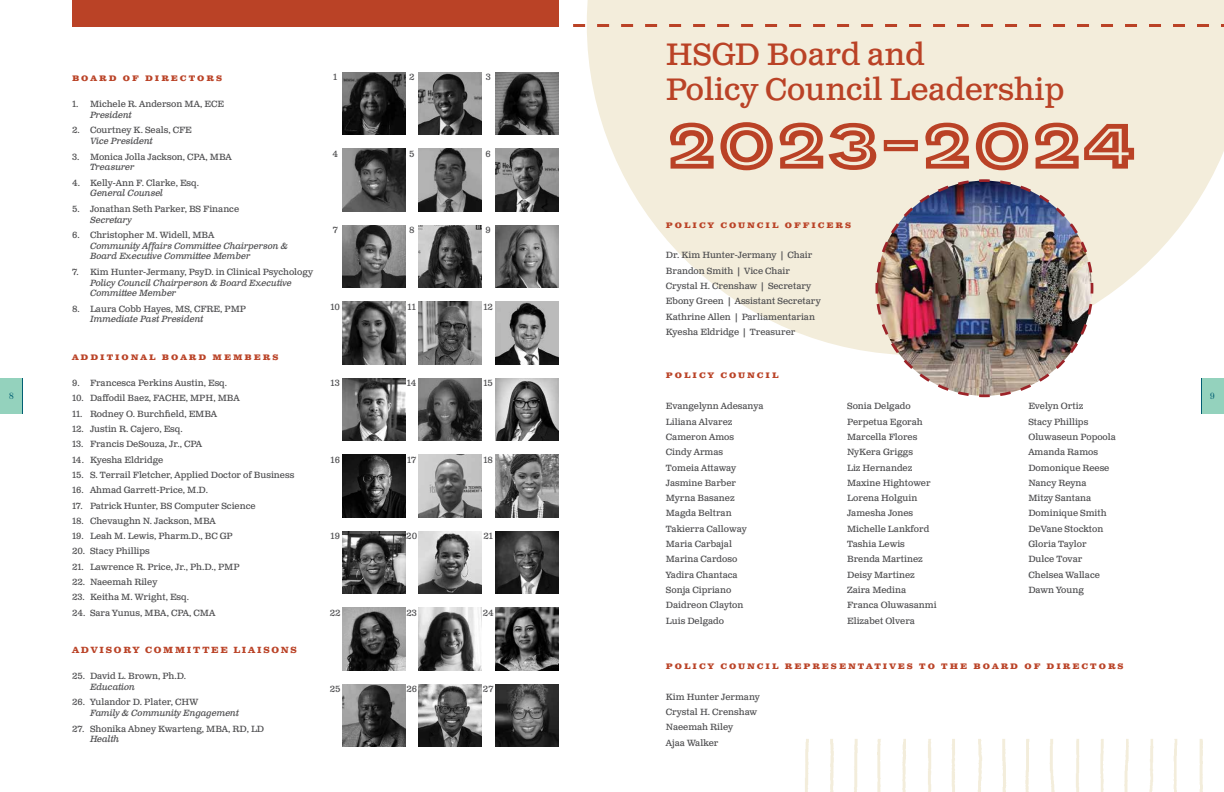
<style>
.page{position:relative;width:1224px;height:792px;background:#fff}
.page>*{position:absolute;margin:0;border:0;box-sizing:border-box;transform-origin:0 0}
.t1{font:68px "CA Negroni Inline";color:#ba4226}
.t2{font:31px/35px "Clarendon Text Pro";color:#ba4226}
.t3{font:700 10px "Clarendon Text Pro";letter-spacing:.2em;color:#ba4226}
.t4{font:9px/15.3px "Clarendon Text Pro";color:#4d4d4f}
.t5{font:italic 9px/10.8px "Clarendon Text Pro";letter-spacing:-.02em;color:#4d4d4f}
.t6{font:700 9px "Clarendon Text Pro";letter-spacing:.2em;color:#ba4226}
.t7{font:9px "Century 725 BT";color:#015f73}
</style>
<div class="page">
<svg style="left:587px;top:0;width:637px;height:352px;fill:#f3eddb"></svg>
<svg style="left:573px;top:24px;width:651px;height:3px;background:#d69780"></svg>
<img style="left:342px;top:72px;width:63px;height:63px">
<img style="left:419px;top:72px;width:63px;height:63px">
<img style="left:495px;top:72px;width:63px;height:63px">
<img style="left:342px;top:148px;width:63px;height:64px">
<img style="left:419px;top:148px;width:63px;height:64px">
<img style="left:495px;top:148px;width:63px;height:64px">
<img style="left:342px;top:225px;width:63px;height:63px">
<img style="left:419px;top:225px;width:63px;height:63px">
<img style="left:495px;top:225px;width:63px;height:63px">
<img style="left:342px;top:302px;width:63px;height:62px">
<img style="left:419px;top:302px;width:63px;height:62px">
<img style="left:495px;top:302px;width:63px;height:62px">
<img style="left:342px;top:378px;width:63px;height:63px">
<img style="left:419px;top:378px;width:63px;height:63px">
<img style="left:495px;top:378px;width:63px;height:63px">
<img style="left:342px;top:454px;width:63px;height:64px">
<img style="left:419px;top:454px;width:63px;height:64px">
<img style="left:495px;top:454px;width:63px;height:64px">
<img style="left:342px;top:531px;width:63px;height:63px">
<img style="left:419px;top:531px;width:63px;height:63px">
<img style="left:495px;top:531px;width:63px;height:63px">
<img style="left:342px;top:608px;width:63px;height:62px">
<img style="left:419px;top:608px;width:63px;height:62px">
<img style="left:495px;top:608px;width:63px;height:62px">
<img style="left:342px;top:684px;width:63px;height:63px">
<img style="left:419px;top:684px;width:63px;height:63px">
<img style="left:495px;top:684px;width:63px;height:63px">
<div style="left:72px;top:0;width:487px;height:27px;background:#ba4226"></div>
<img style="left:874px;top:178px;width:221px;height:220px">
<img style="left:805px;top:739px;width:398px;height:53px">
<div style="left:0;top:378px;width:22px;height:36px;background:#94d2bd"></div>
<hr style="left:22px;top:378px;width:1px;height:36px;background:#015f73">
<div style="left:1202px;top:378px;width:22px;height:36px;background:#94d2bd"></div>
<hr style="left:1201px;top:378px;width:1px;height:36px;background:#015f73">
<h2 class="t2" style="left:666px;top:38px;width:400px">HSGD Board and<br>Policy Council Leadership</h2>
<h1 class="t1" style="left:666px;top:97px;width:474px">2023–2024</h1>
<p class="t4" style="left:333px;top:70px;width:6px">1</p>
<p class="t4" style="left:409px;top:70px;width:7px">2</p>
<p class="t4" style="left:486px;top:70px;width:7px">3</p>
<p class="t3" style="left:72px;top:72px;width:152px">board of directors</p>
<p class="t4" style="left:72px;top:97px;width:154px">1. Michele R. Anderson MA, ECE</p>
<p class="t5" style="left:90px;top:110px;width:43px">President</p>
<p class="t4" style="left:72px;top:123px;width:121px">2. Courtney K. Seals, CFE</p>
<p class="t5" style="left:90px;top:136px;width:64px">Vice President</p>
<p class="t4" style="left:72px;top:149px;width:161px">3. Monica Jolla Jackson, CPA, MBA</p>
<p class="t5" style="left:90px;top:162px;width:46px">Treasurer</p>
<p class="t4" style="left:72px;top:175px;width:128px">4. Kelly-Ann F. Clarke, Esq.</p>
<p class="t5" style="left:90px;top:188px;width:75px">General Counsel</p>
<p class="t4" style="left:72px;top:201px;width:169px">5. Jonathan Seth Parker, BS Finance</p>
<p class="t5" style="left:90px;top:214px;width:43px">Secretary</p>
<p class="t4" style="left:72px;top:227px;width:144px">6. Christopher M. Widell, MBA</p>
<p class="t5" style="left:90px;top:240px;width:200px">Community Affairs Committee Chairperson &amp;<br>Board Executive Committee Member</p>
<p class="t4" style="left:72px;top:264px;width:243px">7. Kim Hunter-Jermany, PsyD. in Clinical Psychology</p>
<p class="t5" style="left:90px;top:277px;width:203px">Policy Council Chairperson &amp; Board Executive<br>Committee Member</p>
<p class="t4" style="left:72px;top:301px;width:176px">8. Laura Cobb Hayes, MS, CFRE, PMP</p>
<p class="t5" style="left:90px;top:314px;width:115px">Immediate Past President</p>
<p class="t3" style="left:72px;top:350px;width:208px">additional board members</p>
<p class="t4" style="left:72px;top:376px;width:157px">9. Francesca Perkins Austin, Esq.</p>
<p class="t4" style="left:72px;top:391px;width:169px">10. Daffodil Baez, FACHE, MPH, MBA</p>
<p class="t4" style="left:72px;top:406px;width:147px">11. Rodney O. Burchfield, EMBA</p>
<p class="t4" style="left:72px;top:422px;width:112px">12. Justin R. Cajero, Esq.</p>
<p class="t4" style="left:72px;top:437px;width:132px">13. Francis DeSouza, Jr., CPA</p>
<p class="t4" style="left:72px;top:452px;width:93px">14. Kyesha Eldridge</p>
<p class="t4" style="left:72px;top:468px;width:224px">15. S. Terrail Fletcher, Applied Doctor of Business</p>
<p class="t4" style="left:72px;top:483px;width:138px">16. Ahmad Garrett-Price, M.D.</p>
<p class="t4" style="left:72px;top:498px;width:185px">17. Patrick Hunter, BS Computer Science</p>
<p class="t4" style="left:72px;top:513px;width:145px">18. Chevaughn N. Jackson, MBA</p>
<p class="t4" style="left:72px;top:529px;width:162px">19. Leah M. Lewis, Pharm.D., BC GP</p>
<p class="t4" style="left:72px;top:544px;width:79px">20. Stacy Phillips</p>
<p class="t4" style="left:72px;top:559px;width:169px">21. Lawrence R. Price, Jr., Ph.D., PMP</p>
<p class="t4" style="left:72px;top:575px;width:87px">22. Naeemah Riley</p>
<p class="t4" style="left:72px;top:590px;width:118px">23. Keitha M. Wright, Esq.</p>
<p class="t4" style="left:72px;top:605px;width:145px">24. Sara Yunus, MBA, CPA, CMA</p>
<p class="t6" style="left:72px;top:645px;width:226px">ADVISORY COMMITTEE LIAISONS</p>
<p class="t4" style="left:72px;top:669px;width:116px">25. David L. Brown, Ph.D.</p>
<p class="t5" style="left:90px;top:682px;width:47px">Education</p>
<p class="t4" style="left:72px;top:695px;width:128px">26. Yulandor D. Plater, CHW</p>
<p class="t5" style="left:90px;top:708px;width:151px">Family &amp; Community Engagement</p>
<p class="t4" style="left:72px;top:721px;width:194px">27. Shonika Abney Kwarteng, MBA, RD, LD</p>
<p class="t5" style="left:90px;top:734px;width:31px">Health</p>
<p class="t4" style="left:332px;top:146px;width:7px">4</p>
<p class="t4" style="left:409px;top:146px;width:7px">5</p>
<p class="t4" style="left:486px;top:146px;width:7px">6</p>
<p class="t3" style="left:666px;top:218px;width:187px">policy council officers</p>
<p class="t4" style="left:666px;top:248px;width:156px">Dr. Kim Hunter-Jermany | Chair<br>Brandon Smith | Vice Chair<br>Crystal H. Crenshaw | Secretary<br>Ebony Green | Assistant Secretary<br>Kathrine Allen | Parliamentarian<br>Kyesha Eldridge | Treasurer</p>
<p class="t3" style="left:666px;top:368px;width:114px">policy council</p>
<p class="t4" style="left:666px;top:399px;width:99px">Evangelynn Adesanya<br>Liliana Alvarez<br>Cameron Amos<br>Cindy Armas<br>Tomeia Attaway<br>Jasmine Barber<br>Myrna Basanez<br>Magda Beltran<br>Takierra Calloway<br>Maria Carbajal<br>Marina Cardoso<br>Yadira Chantaca<br>Sonja Cipriano<br>Daidreon Clayton<br>Luis Delgado</p>
<p class="t4" style="left:847px;top:399px;width:91px">Sonia Delgado<br>Perpetua Egorah<br>Marcella Flores<br>NyKera Griggs<br>Liz Hernandez<br>Maxine Hightower<br>Lorena Holguin<br>Jamesha Jones<br>Michelle Lankford<br>Tashia Lewis<br>Brenda Martinez<br>Deisy Martinez<br>Zaira Medina<br>Franca Oluwasanmi<br>Elizabet Olvera</p>
<p class="t4" style="left:1028px;top:399px;width:89px">Evelyn Ortiz<br>Stacy Phillips<br>Oluwaseun Popoola<br>Amanda Ramos<br>Domonique Reese<br>Nancy Reyna<br>Mitzy Santana<br>Dominique Smith<br>DeVane Stockton<br>Gloria Taylor<br>Dulce Tovar<br>Chelsea Wallace<br>Dawn Young</p>
<p class="t3" style="left:666px;top:659px;width:459px">policy council representatives to the board of directors</p>
<p class="t4" style="left:666px;top:689px;width:96px">Kim Hunter Jermany<br>Crystal H. Crenshaw<br>Naeemah Riley<br>Ajaa Walker</p>
<p class="t4" style="left:333px;top:223px;width:7px">7</p>
<p class="t4" style="left:409px;top:223px;width:7px">8</p>
<p class="t4" style="left:486px;top:223px;width:7px">9</p>
<p class="t4" style="left:330px;top:299px;width:11px">10</p>
<p class="t4" style="left:408px;top:299px;width:10px">11</p>
<p class="t4" style="left:483px;top:299px;width:11px">12</p>
<p class="t4" style="left:331px;top:376px;width:11px">13</p>
<p class="t4" style="left:407px;top:376px;width:11px">14</p>
<p class="t4" style="left:483px;top:376px;width:11px">15</p>
<p class="t7" style="left:9px;top:391px;width:6px">8</p>
<p class="t7" style="left:1210px;top:391px;width:6px">9</p>
<p class="t4" style="left:331px;top:452px;width:11px">16</p>
<p class="t4" style="left:407px;top:452px;width:11px">17</p>
<p class="t4" style="left:483px;top:452px;width:11px">18</p>
<p class="t4" style="left:331px;top:529px;width:11px">19</p>
<p class="t4" style="left:406px;top:529px;width:12px">20</p>
<p class="t4" style="left:483px;top:529px;width:11px">21</p>
<p class="t4" style="left:330px;top:605px;width:12px">22</p>
<p class="t4" style="left:406px;top:605px;width:12px">23</p>
<p class="t4" style="left:483px;top:605px;width:13px">24</p>
<p class="t4" style="left:330px;top:682px;width:12px">25</p>
<p class="t4" style="left:406px;top:682px;width:12px">26</p>
<p class="t4" style="left:483px;top:682px;width:12px">27</p>
</div>
